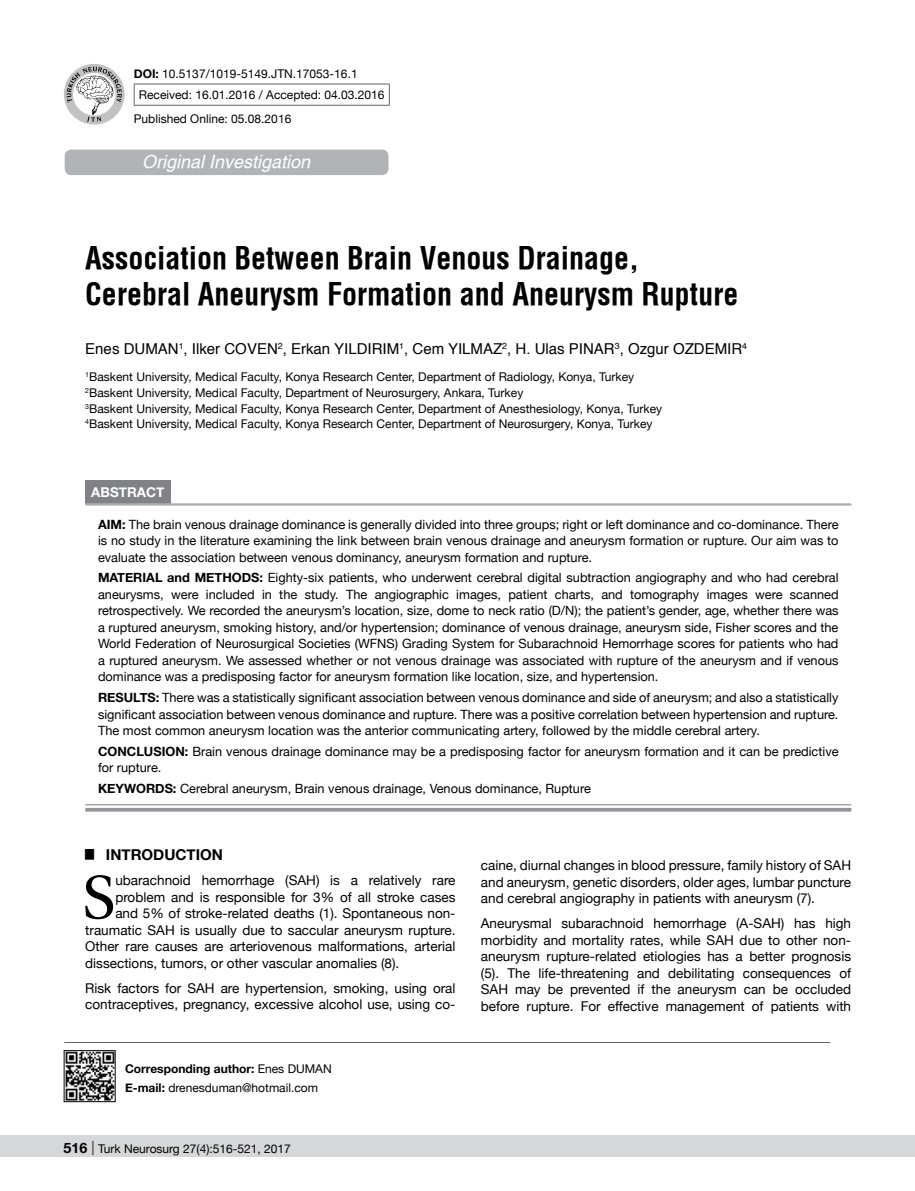
<style>
.page{position:relative;width:915px;height:1191px;background:#fff}
.page>*{position:absolute;margin:0;border:0;box-sizing:border-box;transform-origin:0 0}
.t1{font:61.2px "Utopia";color:#000}
.t2{font:700 30px/36px "Helvetica Condens";color:#000}
.t3{font:italic 500 18px "Helvetica";color:#fff}
.t4{font:15px "Helvetica";color:#000}
.t5{font:700 15px "Helvetica Neue";color:#000}
.t6{font:13.5px/16.5px "Helvetica Neue";color:#000;text-align:justify}
.t7{font:700 13.5px "Helvetica Neue";color:#fff}
.t8{font:12.75px/16.5px "Helvetica Neue";color:#000;text-align:justify}
.t9{font:700 12.75px "Helvetica Neue";color:#000}
.t10{font:12px/15.8px "Helvetica Neue";color:#000}
.s1{font-weight:700}
.s2{font-weight:700;font-size:14.25px}
.s3{font-weight:300;font-size:14.25px}
</style>
<div class="page">
<div style="left:0;top:1135px;width:914px;height:22px;background:#d5d7d8"></div>
<div style="left:65px;top:150px;width:323px;height:25px;background:#b1b4b6;border-radius:6px"></div>
<hr style="left:64px;top:1042px;width:765px;height:1px;background:#636466">
<hr style="left:134px;top:84px;width:255px;height:1px;background:#636466">
<svg style="left:134px;top:84px;width:1px;height:21px"></svg>
<svg style="left:389px;top:84px;width:1px;height:21px"></svg>
<hr style="left:134px;top:105px;width:255px;height:1px;background:#636466">
<div style="left:64px;top:64px;width:60px;height:61px;background:#c0c2c4;border-radius:50%"></div>
<svg style="left:67px;top:67px;width:55px;height:55px"></svg>
<img style="left:66px;top:1052px;width:47px;height:47px">
<div style="left:64px;top:1050px;width:51px;height:51px;border:1px solid #000"></div>
<div style="left:85px;top:480px;width:85px;height:23px;background:#808285"></div>
<svg style="left:85px;top:805px;width:766px;height:3px"></svg>
<hr style="left:85px;top:503px;width:766px;height:1px;background:#939598">
<hr style="left:85px;top:505px;width:766px;height:1px;background:#939598">
<hr style="left:85px;top:804px;width:766px;height:1px;background:#939598">
<hr style="left:85px;top:808px;width:766px;height:3px;background:#939598">
<p class="t10" style="left:139px;top:63px;width:247px;line-height:21.9px;text-indent:-5px"><span class="s1">DOI:</span> 10.5137/1019-5149.JTN.17053-16.1<br>Received: 16.01.2016 / Accepted: 04.03.2016</p>
<p class="t10" style="left:134px;top:111px;width:159px">Published Online: 05.08.2016</p>
<h3 class="t3" style="left:142px;top:151px;width:170px">Original Investigation</h3>
<h2 class="t2" style="left:85px;top:240px;width:654px">Association Between Brain Venous Drainage,<br>Cerebral Aneurysm Formation and Aneurysm Rupture</h2>
<p class="t4" style="left:85px;top:337px;width:663px">Enes DUMAN<sup>1</sup>, Ilker COVEN<sup>2</sup>, Erkan YILDIRIM<sup>1</sup>, Cem YILMAZ<sup>2</sup>, H. Ulas PINAR<sup>3</sup>, Ozgur OZDEMIR<sup>4</sup></p>
<p class="t10" style="left:85px;top:370px;width:578px"><sup>1</sup>Baskent University, Medical Faculty, Konya Research Center, Department of Radiology, Konya, Turkey <sup>2</sup>Baskent University, Medical Faculty, Department of Neurosurgery, Ankara, Turkey<br><sup>3</sup>Baskent University, Medical Faculty, Konya Research Center, Department of Anesthesiology, Konya, Turkey <sup>4</sup>Baskent University, Medical Faculty, Konya Research Center, Department of Neurosurgery, Konya, Turkey</p>
<p class="t7" style="left:91px;top:481px;width:75px">ABSTRACT</p>
<p class="t8" style="left:98px;top:516px;width:741px"><span class="s1">AIM:</span> The brain venous drainage dominance is generally divided into three groups; right or left dominance and co-dominance. There is no study in the literature examining the link between brain venous drainage and aneurysm formation or rupture. Our aim was to evaluate the association between venous dominancy, aneurysm formation and rupture.</p>
<p class="t9" style="left:98px;top:568px;width:10px">MATER</p>
<p class="t9" style="left:142px;top:568px;width:63px">IAL AND MET</p>
<p class="t9" style="left:222px;top:568px;width:20px">HODS</p>
<p class="t8" style="left:98px;top:570px;width:741px;text-indent:161px"><span class="s1">:</span> Eighty-six patients, who underwent cerebral digital subtraction angiography and who had cerebral aneurysms, were included in the study. The angiographic images, patient charts, and tomography images were scanned retrospectively. We recorded the aneurysm’s location, size, dome to neck ratio (D/N); the patient’s gender, age, whether there was a ruptured aneurysm, smoking history, and/or hypertension; dominance of venous drainage, aneurysm side, Fisher scores and the World Federation of Neurosurgical Societies (WFNS) Grading System for Subarachnoid Hemorrhage scores for patients who had a ruptured aneurysm. We assessed whether or not venous drainage was associated with rupture of the aneurysm and if venous dominance was a predisposing factor for aneurysm formation like location, size, and hypertension.</p>
<p class="t9" style="left:98px;top:687px;width:19px">RESU</p>
<p class="t8" style="left:98px;top:690px;width:741px;text-indent:35px"><span class="s1">LTS:</span> There was a statistically significant association between venous dominance and side of aneurysm; and also a statistically significant association between venous dominance and rupture. There was a positive correlation between hypertension and rupture.<br>The most common aneurysm location was the anterior communicating artery, followed by the middle cerebral artery.</p>
<p class="t9" style="left:98px;top:741px;width:20px">CONC</p>
<p class="t8" style="left:98px;top:744px;width:741px;text-indent:38px"><span class="s1">LUSION :</span> Brain venous drainage dominance may be a predisposing factor for aneurysm formation and it can be predictive for rupture.</p>
<p class="t9" style="left:98px;top:778px;width:49px">KEYWORDS</p>
<p class="t8" style="left:173px;top:781px;width:419px"><span class="s1">:</span> Cerebral aneurysm, Brain venous drainage, Venous dominance, Rupture</p>
<p class="t5" style="left:85px;top:843px;width:139px"><sup>█</sup> INTRODUCTION</p>
<h1 class="t1" style="left:82px;top:862px;width:35px">S</h1>
<p class="t6" style="left:115px;top:873px;width:341px">ubarachnoid hemorrhage (SAH) is a relatively rare</p>
<p class="t6" style="left:115px;top:889px;width:341px">problem and is responsible for 3% of all stroke cases</p>
<p class="t6" style="left:115px;top:906px;width:341px">and 5% of stroke-related deaths (1). Spontaneous non-</p>
<p class="t6" style="left:85px;top:922px;width:371px">traumatic SAH is usually due to saccular aneurysm rupture.</p>
<p class="t6" style="left:85px;top:939px;width:371px">Other rare causes are arteriovenous malformations, arterial</p>
<p class="t6" style="left:85px;top:955px;width:315px">dissections, tumors, or other vascular anomalies (8).</p>
<p class="t6" style="left:85px;top:980px;width:371px">Risk factors for SAH are hypertension, smoking, using oral contraceptives, pregnancy, excessive alcohol use, using co-</p>
<p class="t10" style="left:125px;top:1060px;width:208px;line-height:18.6px"><span class="s1">CORRESPONDING AUTHOR:</span> Enes DUMAN<br><span class="s1">E-MAIL:</span> drenesduman@hotmail.com</p>
<p class="t10" style="left:64px;top:1141px;width:229px"><span class="s2">516</span> <span class="s3">|</span> Turk Neurosurg 27(4):516-521, 2017</p>
<p class="t6" style="left:480px;top:858px;width:371px">caine, diurnal changes in blood pressure, family history of SAH and aneurysm, genetic disorders, older ages, lumbar puncture and cerebral angiography in patients with aneurysm (7).</p>
<p class="t6" style="left:480px;top:916px;width:371px">Aneurysmal subarachnoid hemorrhage (A-SAH) has high morbidity and mortality rates, while SAH due to other non&shy;aneurysm rupture-related etiologies has a better prognosis (5). The life-threatening and debilitating consequences of SAH may be prevented if the aneurysm can be occluded before rupture. For effective management of patients with</p>
</div>
